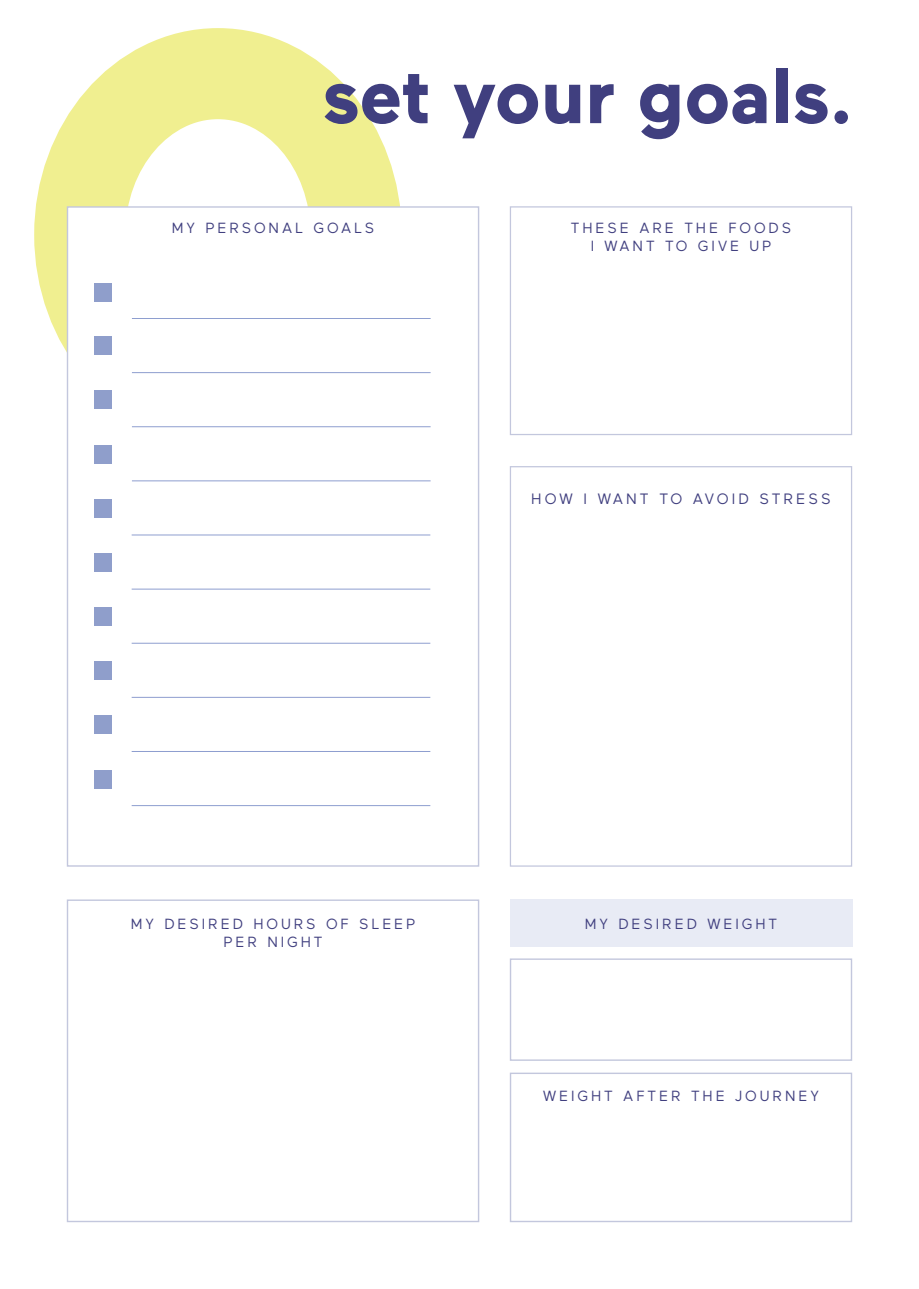
<style>
.page{position:relative;width:919px;height:1289px;background:#fff}
.page>*{position:absolute;margin:0;border:0;box-sizing:border-box;transform-origin:0 0}
.t1{font:700 78.3px "Maax";color:#403f7f}
.t2{font:15px "Maax";letter-spacing:.2em;color:#403f7f}
.t3{font:14.7px/18px "Maax";letter-spacing:.2em;color:#403f7f;text-align:center}
</style>
<div class="page">
<div style="left:34px;top:28px;width:367px;height:413px;border:91px solid #f0ef90;border-radius:50%"></div>
<div style="left:67px;top:206px;width:412px;height:660px;background:#fff;border:1px solid #c3c7dd"></div>
<div style="left:67px;top:899px;width:412px;height:323px;background:#fff;border:1px solid #c3c7dd"></div>
<hr style="left:132px;top:318px;width:298px;height:1px;background:#8e9ecf">
<hr style="left:132px;top:372px;width:298px;height:1px;background:#8e9ecf">
<hr style="left:132px;top:426px;width:298px;height:1px;background:#8e9ecf">
<hr style="left:132px;top:480px;width:298px;height:1px;background:#8e9ecf">
<hr style="left:132px;top:534px;width:298px;height:1px;background:#8e9ecf">
<hr style="left:132px;top:588px;width:298px;height:1px;background:#8e9ecf">
<hr style="left:132px;top:643px;width:298px;height:1px;background:#8e9ecf">
<hr style="left:132px;top:697px;width:298px;height:1px;background:#8e9ecf">
<hr style="left:132px;top:751px;width:298px;height:1px;background:#8e9ecf">
<hr style="left:132px;top:805px;width:298px;height:1px;background:#8e9ecf">
<div style="left:94px;top:336px;width:18px;height:19px;background:#8f9ecb"></div>
<div style="left:94px;top:390px;width:18px;height:19px;background:#8f9ecb"></div>
<div style="left:94px;top:444px;width:18px;height:19px;background:#8f9ecb"></div>
<div style="left:94px;top:498px;width:18px;height:19px;background:#8f9ecb"></div>
<div style="left:94px;top:553px;width:18px;height:18px;background:#8f9ecb"></div>
<div style="left:94px;top:607px;width:18px;height:18px;background:#8f9ecb"></div>
<div style="left:94px;top:661px;width:18px;height:19px;background:#8f9ecb"></div>
<div style="left:94px;top:715px;width:18px;height:19px;background:#8f9ecb"></div>
<div style="left:94px;top:769px;width:18px;height:19px;background:#8f9ecb"></div>
<div style="left:94px;top:283px;width:18px;height:18px;background:#8f9ecb"></div>
<div style="left:510px;top:206px;width:342px;height:229px;background:#fff;border:1px solid #c3c7dd"></div>
<div style="left:510px;top:958px;width:342px;height:102px;background:#fff;border:1px solid #c3c7dd"></div>
<div style="left:510px;top:899px;width:342px;height:47px;background:#e8ebf5"></div>
<div style="left:510px;top:466px;width:342px;height:400px;background:#fff;border:1px solid #c3c7dd"></div>
<div style="left:510px;top:1072px;width:342px;height:150px;background:#fff;border:1px solid #c3c7dd"></div>
<h1 class="t1" style="left:322px;top:44px;width:531px">set your goals.</h1>
<p class="t3" style="left:172px;top:218px;width:204px">MY PERSONAL GOALS</p>
<p class="t3" style="left:571px;top:218px;width:222px">THESE ARE THE FOODS<br>I WANT TO GIVE UP</p>
<p class="t2" style="left:531px;top:489px;width:301px">HOW I WANT TO AVOID STRESS</p>
<p class="t3" style="left:131px;top:913px;width:286px">MY DESIRED HOURS OF SLEEP<br>PER NIGHT</p>
<p class="t3" style="left:584px;top:914px;width:194px">MY DESIRED WEIGHT</p>
<p class="t3" style="left:543px;top:1085px;width:277px">WEIGHT AFTER THE JOURNEY</p>
</div>
